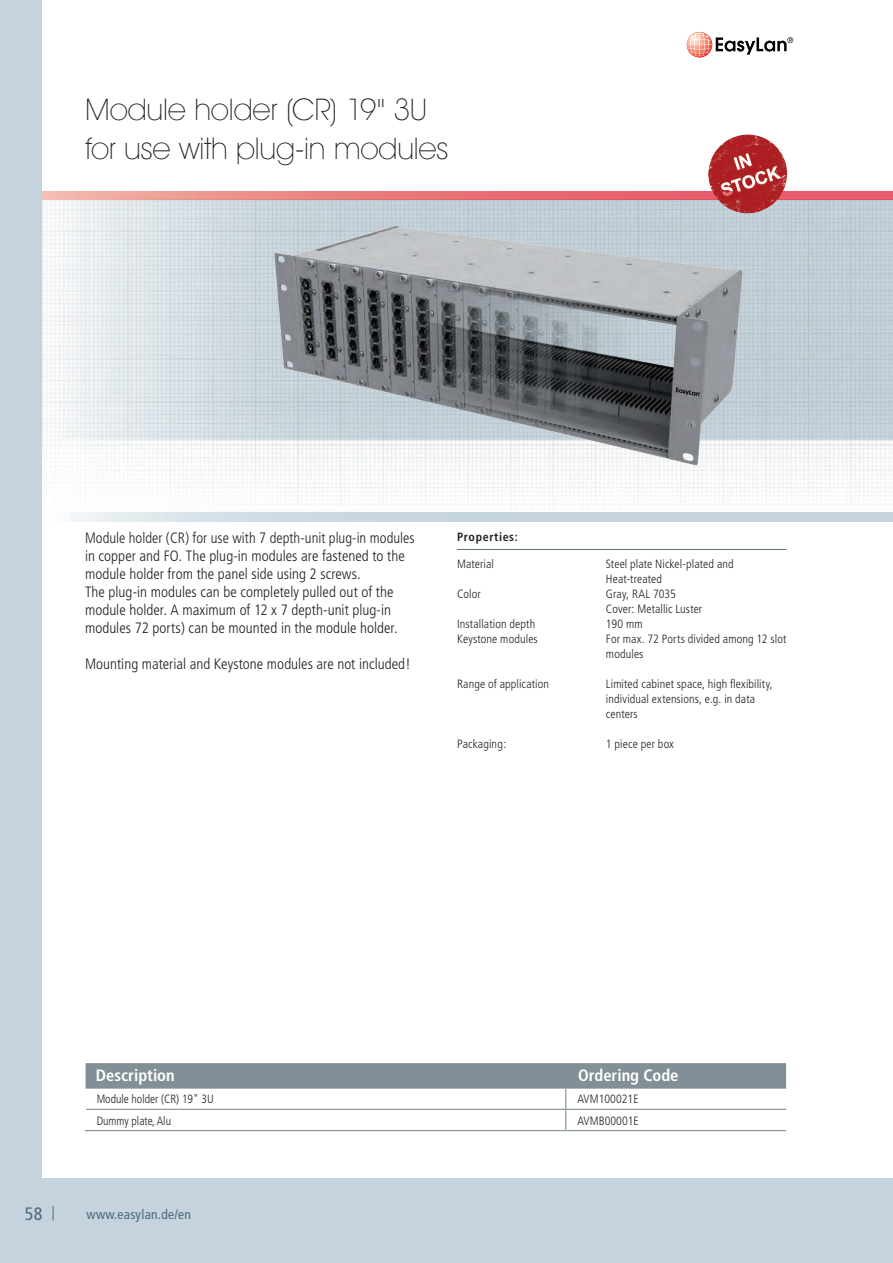
<style>
.page{position:relative;width:893px;height:1263px;background:#c4d3dd}
.page>*{position:absolute;margin:0;border:0;box-sizing:border-box;transform-origin:0 0}
.t1{font:200 30px/39px "Avant Garde IT Cby BT";letter-spacing:-.005em;color:#231f20}
.t2{font:condensed 18px "Frutiger";color:#4d6a78}
.t3{font:700 condensed 16.5px "Frutiger";color:#fff}
.t4{font:300 condensed 15px/18px "Frutiger";color:#231f20}
.t5{font:condensed 13.5px "Frutiger";letter-spacing:.02em;color:#4d6a78}
.t6{font:300 condensed 12px/15px "Frutiger";letter-spacing:.01em;color:#231f20}
.t7{font:700 condensed 12px "Frutiger";letter-spacing:.05em;color:#231f20}
</style>
<div class="page">
<div style="left:43px;top:0;width:850px;height:1178px;background:#fff"></div>
<svg style="left:687px;top:32px;width:25px;height:25px"></svg>
<svg style="left:688px;top:33px;width:105px;height:24px"></svg>
<svg style="left:53px;top:1206px;width:1px;height:14px"></svg>
<img style="left:43px;top:200px;width:850px;height:313px">
<svg style="left:70px;top:513px;width:823px;height:8px;background:#ccd9e1"></svg>
<svg style="left:43px;top:191px;width:850px;height:9px;background:#e97a7d"></svg>
<img style="left:232px;top:212px;width:526px;height:266px">
<hr style="left:457px;top:549px;width:330px;height:1px;background:#5c6f78">
<hr style="left:85px;top:1130px;width:481px;height:1px;background:#828f96">
<svg style="left:85px;top:1063px;width:701px;height:67px"></svg>
<hr style="left:566px;top:1130px;width:220px;height:1px;background:#828f96">
<img style="left:708px;top:134px;width:79px;height:79px;border-radius:40px">
<h1 class="t1" style="left:85px;top:89px;width:365px">Module holder (CR) 19" 3U for use with plug-in modules</h1>
<p class="t4" style="left:85px;top:529px;width:331px">Module holder (CR) for use with 7 depth-unit plug-in modules in copper and FO. The plug-in modules are fastened to the module holder from the panel side using 2 screws.<br>The plug-in modules can be completely pulled out of the module holder. A maximum of 12 x 7 depth-unit plug-in modules 72 ports) can be mounted in the module holder.</p>
<p class="t4" style="left:85px;top:655px;width:327px">Mounting material and Keystone modules are not included!</p>
<p class="t7" style="left:457px;top:529px;width:62px">Properties:</p>
<p class="t6" style="left:457px;top:557px;width:38px">Material</p>
<p class="t6" style="left:606px;top:557px;width:129px">Steel plate Nickel-plated and<br>Heat-treated</p>
<p class="t6" style="left:457px;top:587px;width:25px">Color</p>
<p class="t6" style="left:606px;top:587px;width:98px">Gray, RAL 7035<br>Cover: Metallic Luster</p>
<p class="t6" style="left:457px;top:617px;width:80px">Installation depth</p>
<p class="t6" style="left:606px;top:617px;width:38px">190 mm</p>
<p class="t6" style="left:457px;top:632px;width:82px">Keystone modules</p>
<p class="t6" style="left:606px;top:632px;width:182px">For max. 72 Ports divided among 12 slot modules</p>
<p class="t6" style="left:457px;top:677px;width:93px">Range of application</p>
<p class="t6" style="left:606px;top:677px;width:168px">Limited cabinet space, high flexibility, individual extensions, e.g. in data centers</p>
<p class="t6" style="left:457px;top:737px;width:51px">Packaging:</p>
<p class="t6" style="left:606px;top:737px;width:69px">1 piece per box</p>
<h3 class="t3" style="left:96px;top:1066px;width:80px">Description</h3>
<h3 class="t3" style="left:578px;top:1066px;width:102px">Ordering Code</h3>
<p class="t6" style="left:97px;top:1092px;width:119px">Module holder (CR) 19" 3U</p>
<p class="t6" style="left:577px;top:1092px;width:63px">AVM100021E</p>
<p class="t6" style="left:97px;top:1113px;width:76px">Dummy plate, Alu</p>
<p class="t6" style="left:577px;top:1113px;width:63px">AVMB00001E</p>
<h2 class="t2" style="left:25px;top:1203px;width:19px">58</h2>
<p class="t5" style="left:87px;top:1207px;width:106px">www.easylan.de/en</p>
</div>
